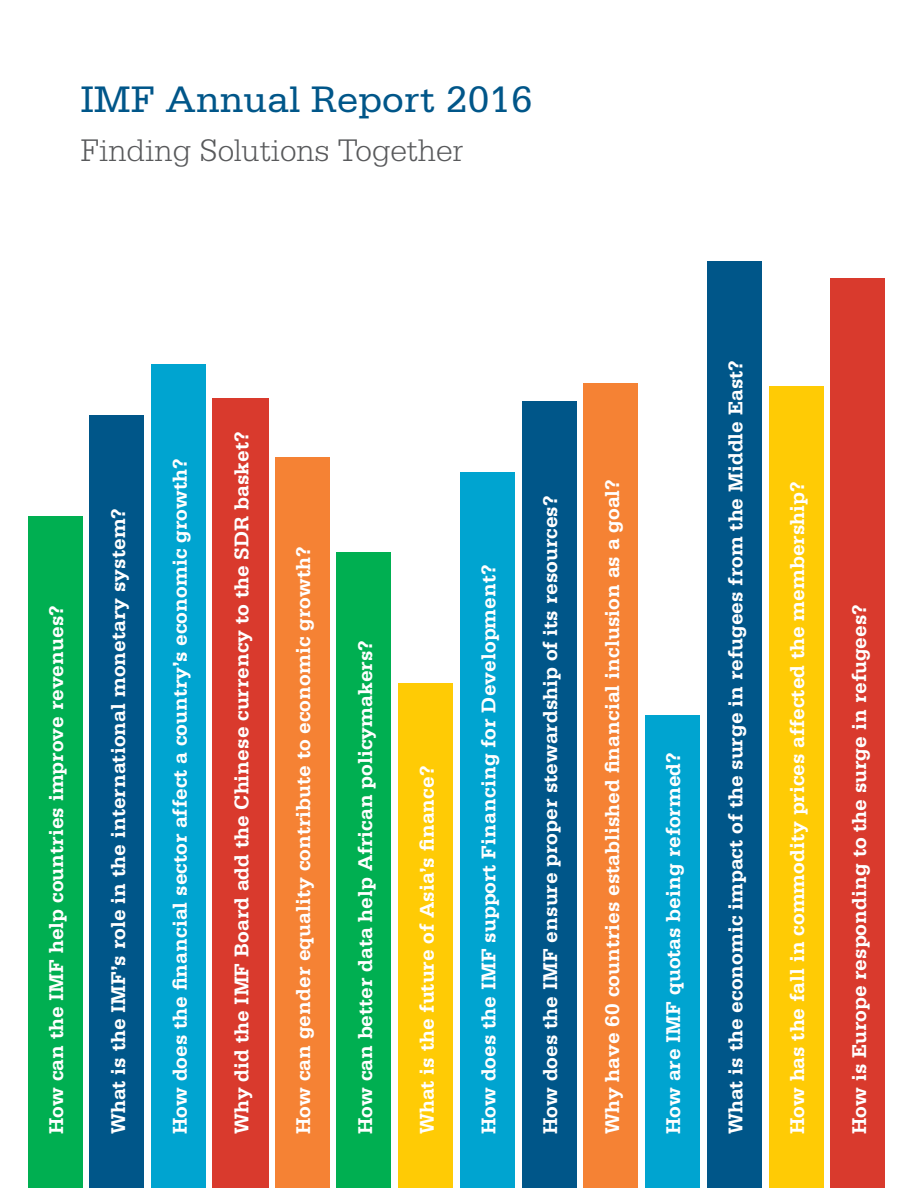
<style>
.page{position:relative;width:918px;height:1188px;background:#fff}
.page>*{position:absolute;margin:0;border:0;box-sizing:border-box;transform-origin:0 0}
.t1{font:39px "Serifa";color:#005689}
.t2{font:300 33px "Serifa";color:#58595b}
.t3{font:700 21px "Serifa";color:#fff}
</style>
<div class="page">
<div style="left:584px;top:383px;width:54px;height:805px;background:#f58234"></div>
<div style="left:769px;top:387px;width:54px;height:801px;background:#ffcb05"></div>
<div style="left:398px;top:683px;width:54px;height:505px;background:#ffcb05"></div>
<div style="left:830px;top:278px;width:54px;height:910px;background:#d93a2d"></div>
<div style="left:212px;top:398px;width:57px;height:790px;background:#d93a2d"></div>
<div style="left:645px;top:716px;width:54px;height:472px;background:#00a4d0"></div>
<div style="left:152px;top:364px;width:54px;height:824px;background:#00a4d0"></div>
<div style="left:460px;top:472px;width:54px;height:716px;background:#00a4d0"></div>
<div style="left:28px;top:516px;width:54px;height:672px;background:#00af51"></div>
<div style="left:337px;top:553px;width:54px;height:635px;background:#00af51"></div>
<div style="left:275px;top:458px;width:54px;height:730px;background:#f58234"></div>
<div style="left:90px;top:416px;width:54px;height:772px;background:#005689"></div>
<div style="left:707px;top:261px;width:54px;height:927px;background:#005689"></div>
<div style="left:522px;top:401px;width:54px;height:787px;background:#005689"></div>
<h1 class="t1" style="left:81px;top:77px;width:453px">IMF Annual Report 2016</h1>
<h2 class="t2" style="left:81px;top:132px;width:384px">Finding Solutions Together</h2>
<p class="t3" style="left:44px;top:1134px;width:530px;rotate:-90deg">How can the IMF help countries improve revenues?</p>
<p class="t3" style="left:106px;top:1134px;width:627px;rotate:-90deg">What is the IMF’s role in the international monetary system?</p>
<p class="t3" style="left:167px;top:1134px;width:677px;rotate:-90deg">How does the financial sector affect a country’s economic growth?</p>
<p class="t3" style="left:229px;top:1134px;width:704px;rotate:-90deg">Why did the IMF Board add the Chinese currency to the SDR basket?</p>
<p class="t3" style="left:291px;top:1134px;width:589px;rotate:-90deg">How can gender equality contribute to economic growth?</p>
<p class="t3" style="left:353px;top:1134px;width:495px;rotate:-90deg">How can better data help African policymakers?</p>
<p class="t3" style="left:414px;top:1134px;width:370px;rotate:-90deg">What is the future of Asia’s finance?</p>
<p class="t3" style="left:476px;top:1134px;width:571px;rotate:-90deg">How does the IMF support Financing for Development?</p>
<p class="t3" style="left:538px;top:1134px;width:640px;rotate:-90deg">How does the IMF ensure proper stewardship of its resources?</p>
<p class="t3" style="left:599px;top:1134px;width:656px;rotate:-90deg">Why have 60 countries established financial inclusion as a goal?</p>
<p class="t3" style="left:661px;top:1134px;width:383px;rotate:-90deg">How are IMF quotas being reformed?</p>
<p class="t3" style="left:723px;top:1134px;width:775px;rotate:-90deg">What is the economic impact of the surge in refugees from the Middle East?</p>
<p class="t3" style="left:785px;top:1134px;width:654px;rotate:-90deg">How has the fall in commodity prices affected the membership?</p>
<p class="t3" style="left:846px;top:1134px;width:531px;rotate:-90deg">How is Europe responding to the surge in refugees?</p>
</div>
